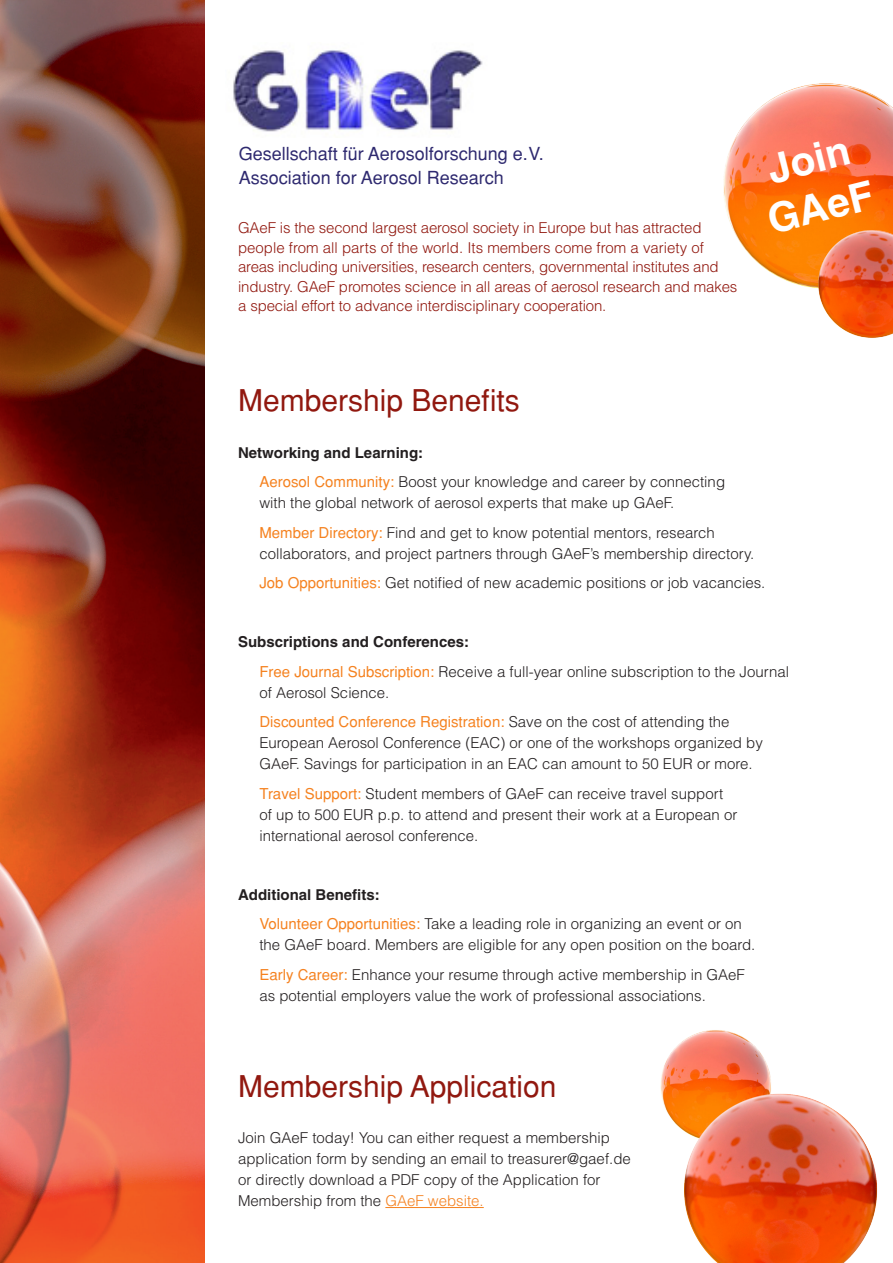
<style>
.page{position:relative;width:893px;height:1263px;background:#fff}
.page>*{position:absolute;margin:0;border:0;box-sizing:border-box;transform-origin:0 0}
.t1{font:700 40.5px/48.6px "Helvetica";color:#fff;text-align:center}
.t2{font:30px "Helvetica";color:#91180f}
.t3{font:18px/24px "Helvetica";color:#2e296f}
.t4{font:300 15px/29.5px "Helvetica";color:#231f20}
.t5{font:300 15px/19.5px "Helvetica";letter-spacing:-.01em;color:#91180f}
.s1{font-weight:700}
.s2{font-weight:400;color:#f58220}
.s3{color:#f58220}
</style>
<div class="page">
<img style="left:660px;top:1030px;width:111px;height:85px">
<hr style="left:385px;top:1207px;width:99px;height:1px;background:#f58220">
<img style="left:0;top:0;width:204px;height:1263px">
<img style="left:233px;top:50px;width:250px;height:82px">
<img style="left:723px;top:83px;width:170px;height:203px">
<img style="left:669px;top:1090px;width:208px;height:173px">
<img style="left:801px;top:204px;width:92px;height:134px">
<p class="t3" style="left:239px;top:142px;width:307px">Gesellschaft für Aerosolforschung e. V.<br>Association for Aerosol Research</p>
<p class="t5" style="left:238px;top:218px;width:501px">GAeF is the second largest aerosol society in Europe but has attracted people from all parts of the world. Its members come from a variety of areas including universities, research centers, governmental institutes and industry. GAeF promotes science in all areas of aerosol research and makes a special effort to advance interdisciplinary cooperation.</p>
<h1 class="t1" style="left:750px;top:149px;width:110px;rotate:-14deg">Join<br>GAeF</h1>
<h2 class="t2" style="left:238px;top:383px;width:283px">Membership Benefits</h2>
<p class="t4" style="left:259px;top:438px;width:467px;text-indent:-21px"><span class="s1">Networking and Learning:<br></span><span class="s2">Aerosol Community:</span> Boost your knowledge and career by connecting</p>
<p class="t4" style="left:259px;top:488px;width:457px">with the global network of aerosol experts that make up GAeF.<br><span class="s2">Member Directory:</span> Find and get to know potential mentors, research</p>
<p class="t4" style="left:259px;top:539px;width:508px">collaborators, and project partners through GAeF’s membership directory.<br><span class="s2">Job Opportunities:</span> Get notified of new academic positions or job vacancies.</p>
<p class="t4" style="left:259px;top:627px;width:531px;text-indent:-21px"><span class="s1">Subscriptions and Conferences:<br></span><span class="s2">Free Journal Subscription:</span> Receive a full-year online subscription to the Journal</p>
<p class="t4" style="left:259px;top:678px;width:472px">of Aerosol Science.<br><span class="s2">Discounted Conference Registration:</span> Save on the cost of attending the</p>
<p class="t4" style="left:259px;top:732px;width:505px;line-height:21px">European Aerosol Conference (EAC) or one of the workshops organized by<br>GAeF. Savings for participation in an EAC can amount to 50 EUR or more.</p>
<p class="t4" style="left:259px;top:783px;width:480px;line-height:21px"><span class="s2">Travel Support:</span> Student members of GAeF can receive travel support of up to 500 EUR p.p. to attend and present their work at a European or international aerosol conference.</p>
<p class="t4" style="left:259px;top:880px;width:484px;text-indent:-21px"><span class="s1">Additional Benefits:<br></span><span class="s2">Volunteer Opportunities:</span> Take a leading role in organizing an event or on</p>
<p class="t4" style="left:259px;top:930px;width:498px">the GAeF board. Members are eligible for any open position on the board.<br><span class="s2">Early Career:</span> Enhance your resume through active membership in GAeF</p>
<p class="t4" style="left:259px;top:981px;width:448px">as potential employers value the work of professional associations.</p>
<h2 class="t2" style="left:238px;top:1068px;width:320px">Membership Application</h2>
<p class="t4" style="left:238px;top:1127px;width:394px;line-height:21px">Join GAeF today! You can either request a membership application form by sending an email to treasurer@gaef.de or directly download a PDF copy of the Application for Membership from the <span class="s3">GAeF website.</span></p>
</div>
